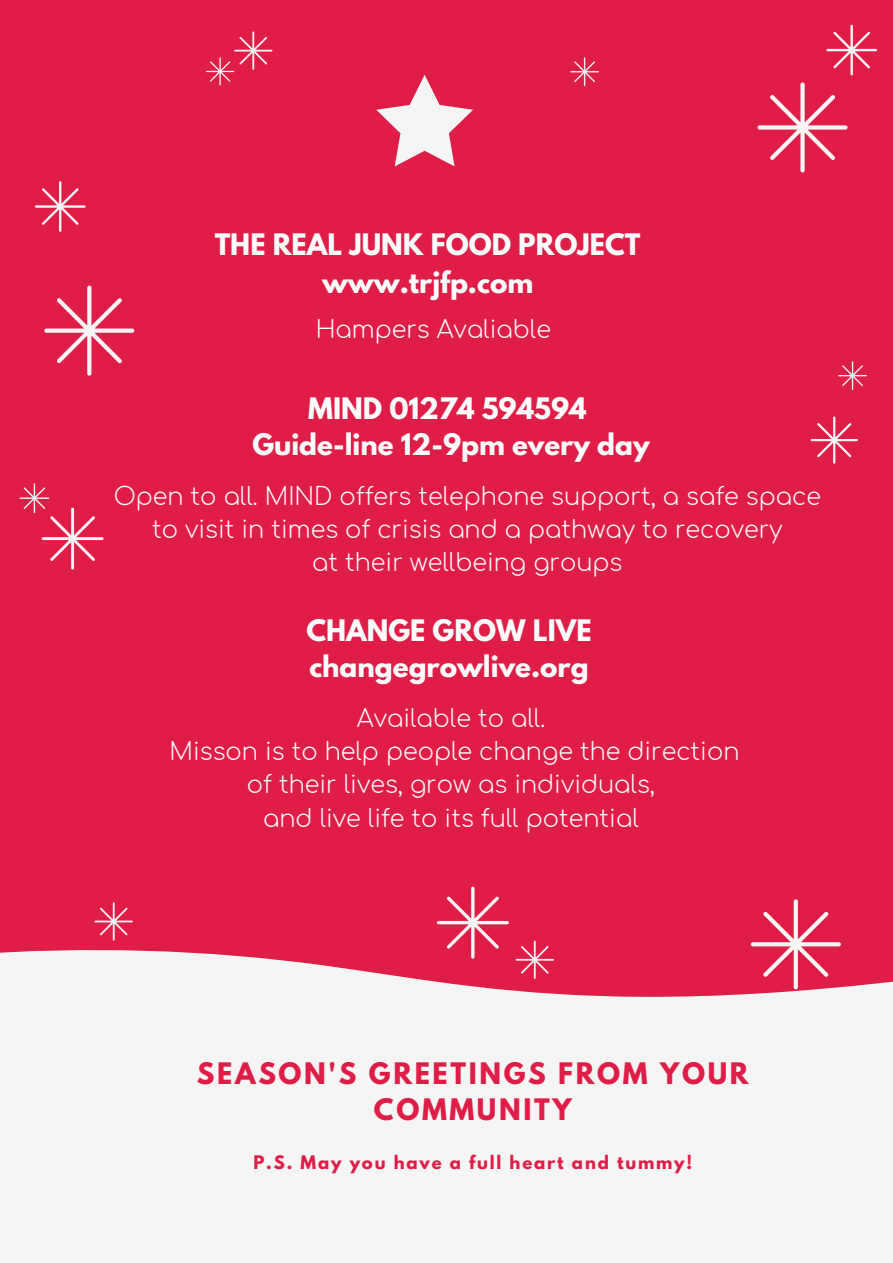
<style>
.page{position:relative;width:893px;height:1263px;background:#df1d46}
.page>*{position:absolute;margin:0;border:0;box-sizing:border-box;transform-origin:0 0}
.t1{font:700 26.25px "League Spartan";color:#fff}
.t2{font:700 26.25px/36.6px "League Spartan";letter-spacing:.1em;color:#df1d46;text-align:center}
.t3{font:300 24px "Comfortaa";color:#fff}
.t4{font:700 16.5px "League Spartan";letter-spacing:.11em;color:#df1d46}
</style>
<div class="page">
<svg style="left:0;top:921px;width:893px;height:342px;background:#f2d9de"></svg>
<svg style="left:757px;top:82px;width:90px;height:90px"></svg>
<svg style="left:44px;top:286px;width:90px;height:90px"></svg>
<svg style="left:751px;top:899px;width:90px;height:90px"></svg>
<svg style="left:35px;top:181px;width:51px;height:51px"></svg>
<svg style="left:826px;top:25px;width:51px;height:50px"></svg>
<svg style="left:95px;top:902px;width:38px;height:39px"></svg>
<svg style="left:810px;top:416px;width:48px;height:48px"></svg>
<svg style="left:206px;top:32px;width:66px;height:54px"></svg>
<svg style="left:437px;top:886px;width:72px;height:73px"></svg>
<svg style="left:515px;top:941px;width:39px;height:38px"></svg>
<svg style="left:838px;top:361px;width:29px;height:29px"></svg>
<svg style="left:570px;top:57px;width:29px;height:29px"></svg>
<svg style="left:20px;top:483px;width:84px;height:86px"></svg>
<svg style="left:376px;top:75px;width:97px;height:91px"></svg>
<p class="t1" style="left:215px;top:231px;width:427px">THE REAL JUNK FOOD PROJECT</p>
<p class="t1" style="left:322px;top:269px;width:213px">www.trjfp.com</p>
<p class="t3" style="left:316px;top:317px;width:237px">Hampers Avaliable</p>
<p class="t1" style="left:308px;top:395px;width:280px">MIND 01274 594594</p>
<p class="t1" style="left:252px;top:431px;width:399px">Guide-line 12-9pm every day</p>
<p class="t3" style="left:114px;top:484px;width:709px">Open to all. MIND offers telephone support, a safe space</p>
<p class="t3" style="left:152px;top:517px;width:632px">to visit in times of crisis and a pathway to recovery</p>
<p class="t3" style="left:312px;top:550px;width:312px">at their wellbeing groups</p>
<p class="t1" style="left:306px;top:617px;width:287px">CHANGE GROW LIVE</p>
<p class="t1" style="left:309px;top:653px;width:281px">changegrowlive.org</p>
<p class="t3" style="left:357px;top:706px;width:190px">Available to all.</p>
<p class="t3" style="left:170px;top:739px;width:571px">Misson is to help people change the direction</p>
<p class="t3" style="left:247px;top:772px;width:409px">of their lives, grow as individuals,</p>
<p class="t3" style="left:263px;top:805px;width:377px">and live life to its full potential</p>
<p class="t2" style="left:197px;top:1058px;width:553px">SEASON'S GREETINGS FROM YOUR<br>COMMUNITY</p>
<p class="t4" style="left:253px;top:1154px;width:440px">P.S. May you have a full heart and tummy!</p>
</div>
